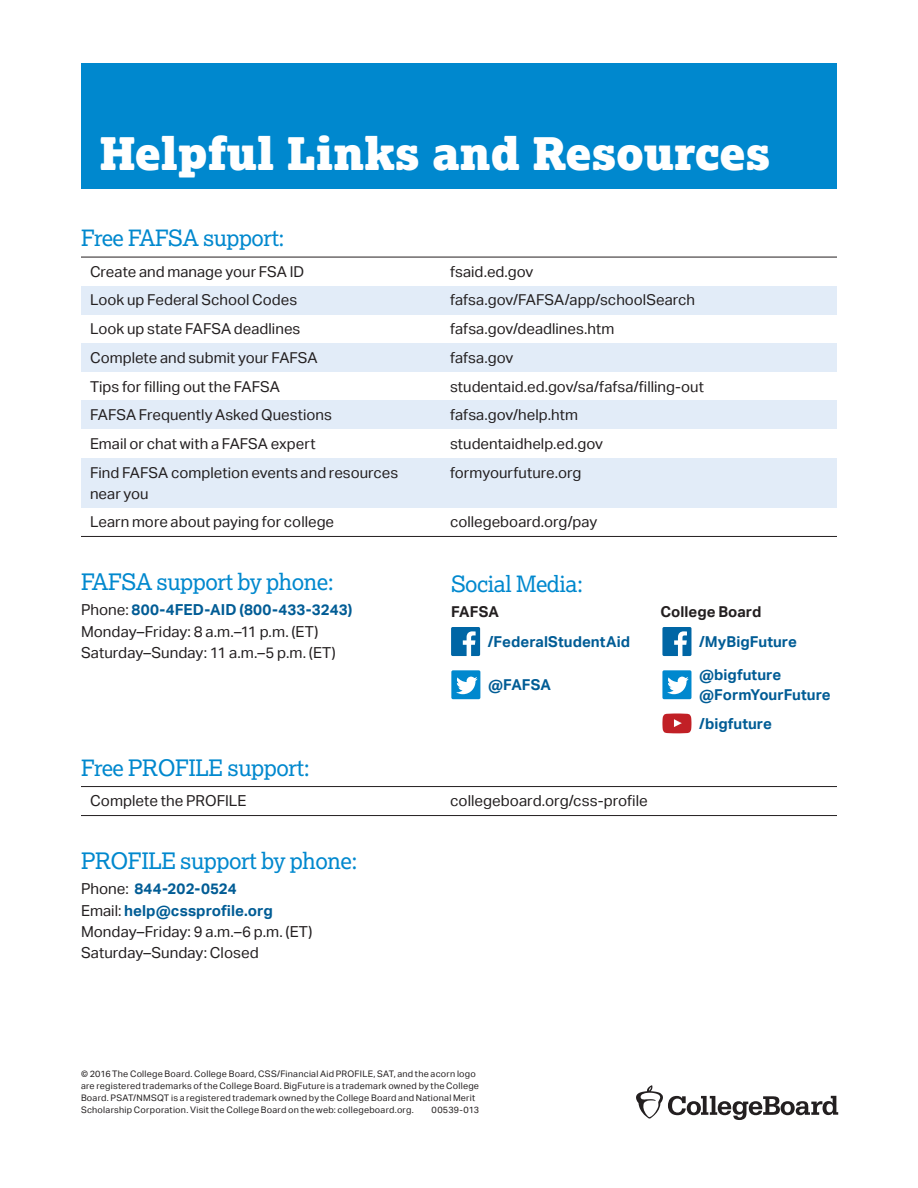
<style>
.page{position:relative;width:918px;height:1188px;background:#fff}
.page>*{position:absolute;margin:0;border:0;box-sizing:border-box;transform-origin:0 0}
.t1{font:900 45px "Lexia";letter-spacing:-.005em;color:#fff}
.t2{font:22.65px "Lexia";letter-spacing:-.02em;color:#0088ce}
.t3{font:22.5px "Lexia";letter-spacing:-.02em;color:#0088ce}
.t4{font:15.15px/21.1px "Aktiv Grotesk";color:#231f20}
.t5{font:15px/21px "Aktiv Grotesk";color:#231f20}
.t6{font:700 15px "Aktiv Grotesk";color:#005c95}
.t7{font:700 15px "Aktiv Grotesk";color:#231f20}
.t8{font:9px/12px "Aktiv Grotesk";letter-spacing:.025em;color:#231f20}
.s1{font-weight:700;color:#005c95}
.s2{font-size:22.5px}
</style>
<div class="page">
<hr style="left:81px;top:815px;width:360px;height:1px;background:#231f20">
<hr style="left:441px;top:815px;width:396px;height:1px;background:#231f20">
<hr style="left:81px;top:786px;width:360px;height:1px;background:#231f20">
<hr style="left:441px;top:786px;width:396px;height:1px;background:#231f20">
<hr style="left:81px;top:536px;width:360px;height:1px;background:#231f20">
<hr style="left:441px;top:536px;width:396px;height:1px;background:#231f20">
<hr style="left:81px;top:257px;width:360px;height:1px;background:#231f20">
<hr style="left:441px;top:257px;width:396px;height:1px;background:#231f20">
<div style="left:441px;top:458px;width:396px;height:50px;background:#e2ecf8"></div>
<div style="left:81px;top:458px;width:360px;height:50px;background:#e2ecf8"></div>
<div style="left:81px;top:401px;width:360px;height:28px;background:#e2ecf8"></div>
<div style="left:441px;top:401px;width:396px;height:28px;background:#e2ecf8"></div>
<div style="left:81px;top:343px;width:360px;height:29px;background:#e2ecf8"></div>
<div style="left:441px;top:343px;width:396px;height:29px;background:#e2ecf8"></div>
<div style="left:81px;top:286px;width:360px;height:28px;background:#e2ecf8"></div>
<div style="left:441px;top:286px;width:396px;height:28px;background:#e2ecf8"></div>
<div style="left:81px;top:63px;width:756px;height:125px;background:#0088ce"></div>
<svg style="left:451px;top:627px;width:29px;height:29px"></svg>
<svg style="left:451px;top:670px;width:29px;height:29px"></svg>
<svg style="left:662px;top:627px;width:29px;height:29px"></svg>
<svg style="left:662px;top:670px;width:29px;height:29px"></svg>
<svg style="left:662px;top:714px;width:29px;height:19px"></svg>
<svg style="left:636px;top:1085px;width:202px;height:35px"></svg>
<h2 class="t1" style="left:99px;top:124px;width:673px">Helpful Links and Resources</h2>
<h3 class="t3" style="left:81px;top:224px;width:205px">Free FAFSA support:</h3>
<p class="t5" style="left:90px;top:261px;width:216px">Create and manage your FSA ID</p>
<p class="t5" style="left:450px;top:261px;width:85px">fsaid.ed.gov</p>
<p class="t5" style="left:90px;top:290px;width:209px">Look up Federal School Codes</p>
<p class="t5" style="left:450px;top:290px;width:247px">fafsa.gov/FAFSA/app/schoolSearch</p>
<p class="t5" style="left:90px;top:319px;width:212px">Look up state FAFSA deadlines</p>
<p class="t5" style="left:450px;top:319px;width:166px">fafsa.gov/deadlines.htm</p>
<p class="t5" style="left:90px;top:347px;width:229px">Complete and submit your FAFSA</p>
<p class="t5" style="left:450px;top:347px;width:65px">fafsa.gov</p>
<p class="t5" style="left:90px;top:376px;width:192px">Tips for filling out the FAFSA</p>
<p class="t5" style="left:450px;top:376px;width:256px">studentaid.ed.gov/sa/fafsa/filling-out</p>
<p class="t5" style="left:90px;top:405px;width:243px">FAFSA Frequently Asked Questions</p>
<p class="t5" style="left:450px;top:405px;width:130px">fafsa.gov/help.htm</p>
<p class="t5" style="left:90px;top:433px;width:227px">Email or chat with a FAFSA expert</p>
<p class="t5" style="left:450px;top:433px;width:155px">studentaidhelp.ed.gov</p>
<p class="t5" style="left:90px;top:462px;width:310px">Find FAFSA completion events and resources near you</p>
<p class="t5" style="left:450px;top:462px;width:133px">formyourfuture.org</p>
<p class="t5" style="left:90px;top:512px;width:246px">Learn more about paying for college</p>
<p class="t5" style="left:450px;top:512px;width:149px">collegeboard.org/pay</p>
<h3 class="t2" style="left:81px;top:567px;width:254px">FAFSA support by phone:</h3>
<p class="t4" style="left:81px;top:600px;width:273px">Phone: <span class="s1">800-4FED-AID (800-433-3243)<br></span>Monday–Friday: 8 a.m.–11 p.m. (ET)<br>Saturday–Sunday: 11 a.m.–5 p.m. (ET)</p>
<h3 class="t2" style="left:81px;top:753px;width:230px"><span class="s2">Free</span> PROFILE support:</h3>
<h3 class="t3" style="left:451px;top:569px;width:134px">Social Media:</h3>
<p class="t7" style="left:451px;top:603px;width:49px">FAFSA</p>
<p class="t7" style="left:660px;top:603px;width:102px">College Board</p>
<p class="t6" style="left:699px;top:633px;width:99px">/MyBigFuture</p>
<p class="t6" style="left:699px;top:666px;width:84px">@bigfuture</p>
<p class="t6" style="left:488px;top:633px;width:144px">/FederalStudentAid</p>
<p class="t6" style="left:488px;top:676px;width:64px">@FAFSA</p>
<p class="t6" style="left:699px;top:686px;width:133px">@FormYourFuture</p>
<p class="t6" style="left:699px;top:715px;width:74px">/bigfuture</p>
<p class="t4" style="left:90px;top:791px;width:158px">Complete the PROFILE</p>
<p class="t4" style="left:450px;top:791px;width:199px">collegeboard.org/css-profile</p>
<h3 class="t2" style="left:81px;top:846px;width:278px">PROFILE support by phone:</h3>
<p class="t4" style="left:81px;top:878px;width:233px">Phone: <span class="s1">844-202-0524<br></span>Email: <span class="s1">help@cssprofile.org<br></span>Monday–Friday: 9 a.m.–6 p.m. (ET)<br>Saturday–Sunday: Closed</p>
<p class="t8" style="left:81px;top:1068px;width:400px">© 2016 The College Board. College Board, CSS/Financial Aid PROFILE, SAT, and the acorn logo are registered trademarks of the College Board. BigFuture is a trademark owned by the College Board. PSAT/NMSQT is a registered trademark owned by the College Board and National Merit Scholarship Corporation. Visit the College Board on the web: collegeboard.org.</p>
<p class="t8" style="left:432px;top:1104px;width:49px">00539-013</p>
</div>
